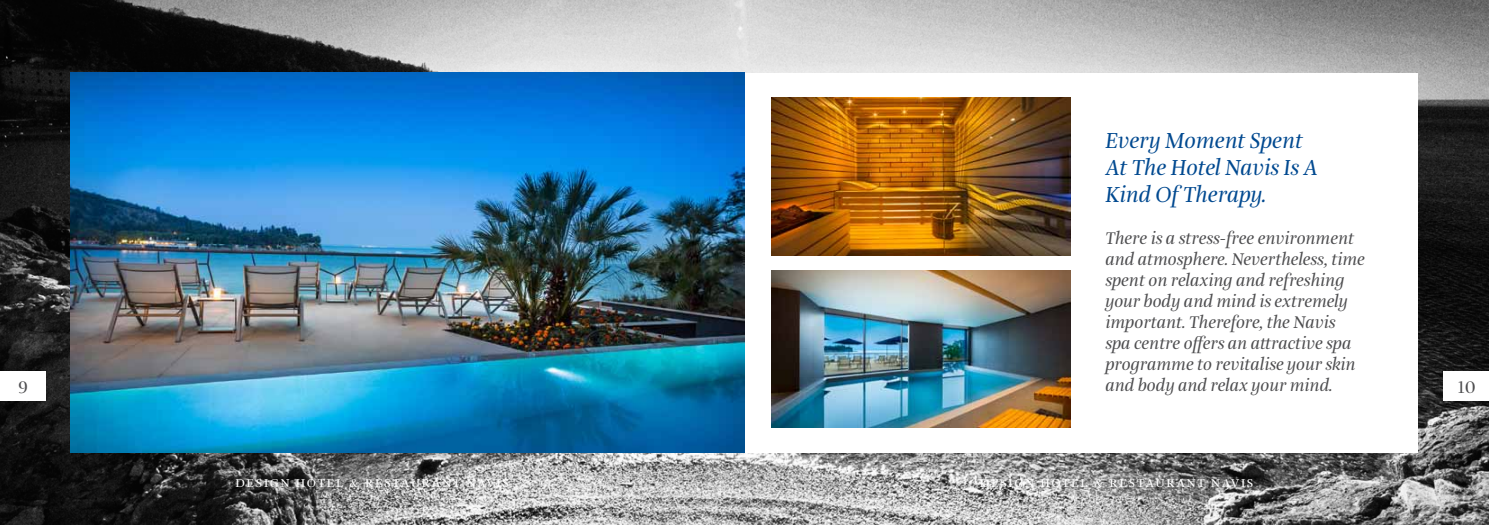
<style>
.page{position:relative;width:1489px;height:525px;background:#fff}
.page>*{position:absolute;margin:0;border:0;box-sizing:border-box;transform-origin:0 0}
.t1{font:italic 22.5px/27px "Amalia Pro";color:#004990}
.t2{font:italic 17.5px/21px "Amalia Pro";color:#4d4d4f}
.t3{font:17.5px "Amalia Pro";color:#4d4d4f}
.t4{font:15px "Amalia Pro";letter-spacing:.1em;color:#fff}
</style>
<div class="page">
<img style="left:0;top:0;width:1488px;height:524px">
<div style="left:744px;top:73px;width:673px;height:379px;background:#fff"></div>
<div style="left:0;top:371px;width:45px;height:29px;background:#fff"></div>
<div style="left:1443px;top:371px;width:45px;height:29px;background:#fff"></div>
<img style="left:71px;top:73px;width:673px;height:379px">
<img style="left:771px;top:97px;width:299px;height:158px">
<img style="left:771px;top:270px;width:299px;height:157px">
<p class="t1" style="left:1105px;top:127px;width:214px">Every Moment Spent<br>At The Hotel Navis Is A<br>Kind Of Therapy.</p>
<p class="t2" style="left:1105px;top:228px;width:261px">There is a stress-free environment and atmosphere. Nevertheless, time spent on relaxing and refreshing your body and mind is extremely important. Therefore, the Navis spa centre offers an attractive spa programme to revitalise your skin and body and relax your mind.</p>
<p class="t3" style="left:18px;top:376px;width:12px">9</p>
<p class="t3" style="left:1457px;top:376px;width:19px">10</p>
<p class="t4" style="left:235px;top:473px;width:275px">design hotel &amp; restaurant navis</p>
<p class="t4" style="left:979px;top:473px;width:275px">design hotel &amp; restaurant navis</p>
</div>
